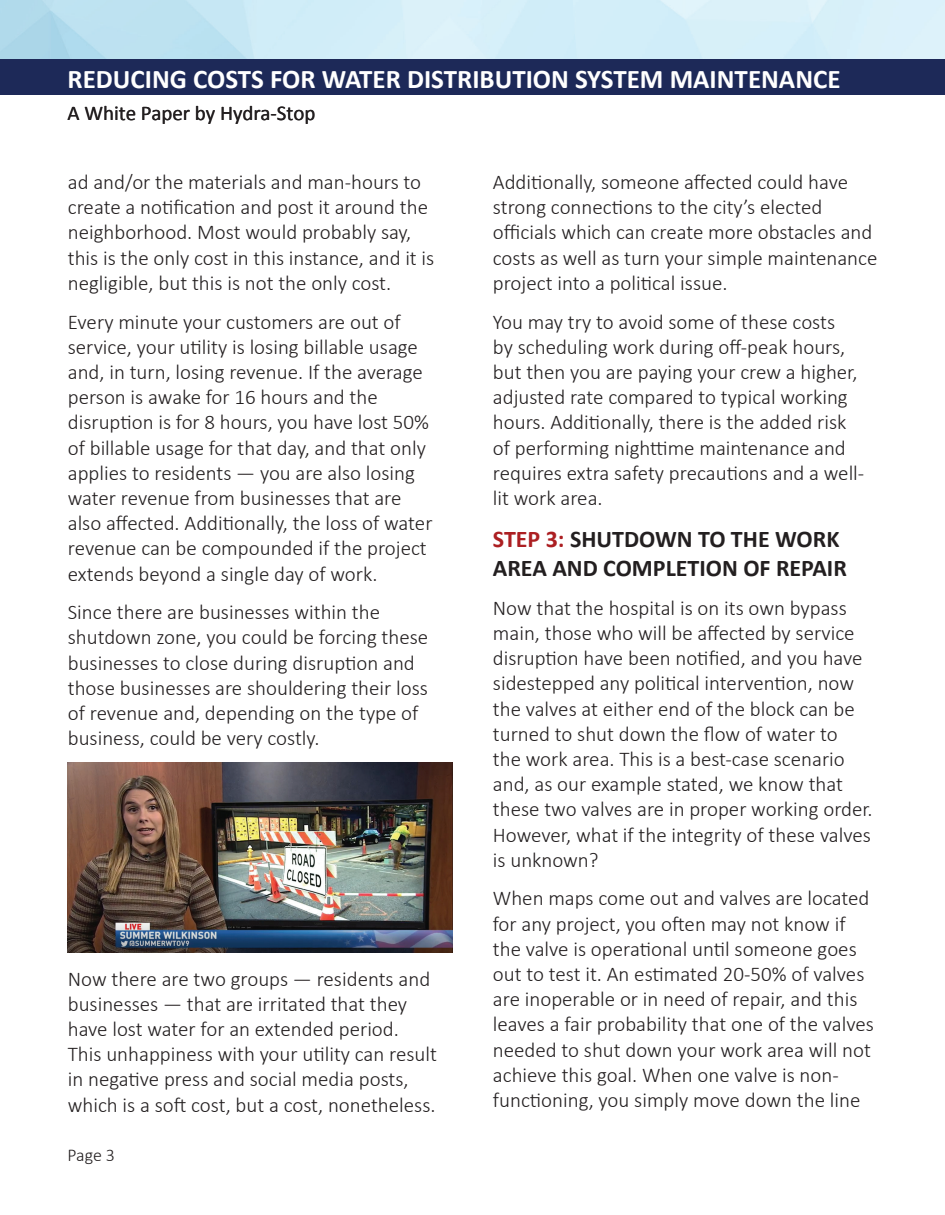
<style>
.page{position:relative;width:945px;height:1215px;background:#fff}
.page>*{position:absolute;margin:0;border:0;box-sizing:border-box;transform-origin:0 0}
.t1{font:700 27px "Calibri";color:#fff}
.t2{font:700 24px/28.8px "Calibri";color:#231f20}
.t3{font:300 21px/25.2px "Calibri";color:#231f20}
.t4{font:21px "Calibri";color:#231f20}
.t5{font:300 18px "Calibri";color:#231f20}
.s1{color:#ac1f22}
</style>
<div class="page">
<div style="left:0;top:59px;width:945px;height:35px;background:#1d2958"></div>
<img style="left:68px;top:762px;width:384px;height:191px">
<p class="t1" style="left:68px;top:60px;width:775px">REDUCING COSTS FOR WATER DISTRIBUTION SYSTEM MAINTENANCE</p>
<p class="t4" style="left:68px;top:99px;width:249px">A White Paper by Hydra-Stop</p>
<p class="t3" style="left:68px;top:169px;width:368px">ad and/or the materials and man-hours to create a notification and post it around the neighborhood. Most would probably say, this is the only cost in this instance, and it is negligible, but this is not the only cost.</p>
<p class="t3" style="left:68px;top:309px;width:366px">Every minute your customers are out of service, your utility is losing billable usage and, in turn, losing revenue. If the average person is awake for 16 hours and the disruption is for 8 hours, you have lost 50% of billable usage for that day, and that only applies to residents — you are also losing water revenue from businesses that are also affected. Additionally, the loss of water revenue can be compounded if the project extends beyond a single day of work.</p>
<p class="t3" style="left:68px;top:600px;width:362px">Since there are businesses within the shutdown zone, you could be forcing these businesses to close during disruption and those businesses are shouldering their loss of revenue and, depending on the type of business, could be very costly.</p>
<p class="t3" style="left:68px;top:966px;width:371px">Now there are two groups — residents and businesses — that are irritated that they have lost water for an extended period.<br>This unhappiness with your utility can result in negative press and social media posts, which is a soft cost, but a cost, nonetheless.</p>
<p class="t5" style="left:68px;top:1144px;width:49px">Page 3</p>
<p class="t3" style="left:493px;top:169px;width:386px">Additionally, someone affected could have strong connections to the city’s elected officials which can create more obstacles and costs as well as turn your simple maintenance project into a political issue.</p>
<p class="t3" style="left:493px;top:309px;width:373px">You may try to avoid some of these costs<br>by scheduling work during off-peak hours, but then you are paying your crew a higher, adjusted rate compared to typical working hours. Additionally, there is the added risk of performing nighttime maintenance and requires extra safety precautions and a well&shy;lit work area.</p>
<p class="t2" style="left:493px;top:524px;width:355px"><span class="s1">STEP 3:</span> SHUTDOWN TO THE WORK<br>AREA AND COMPLETION OF REPAIR</p>
<p class="t3" style="left:493px;top:595px;width:381px">Now that the hospital is on its own bypass main, those who will be affected by service disruption have been notified, and you have sidestepped any political intervention, now the valves at either end of the block can be turned to shut down the flow of water to<br>the work area. This is a best-case scenario and, as our example stated, we know that these two valves are in proper working order.<br>However, what if the integrity of these valves is unknown?</p>
<p class="t3" style="left:493px;top:886px;width:382px">When maps come out and valves are located for any project, you often may not know if the valve is operational until someone goes out to test it. An estimated 20-50% of valves are inoperable or in need of repair, and this leaves a fair probability that one of the valves needed to shut down your work area will not achieve this goal. When one valve is non&shy;functioning, you simply move down the line</p>
</div>
